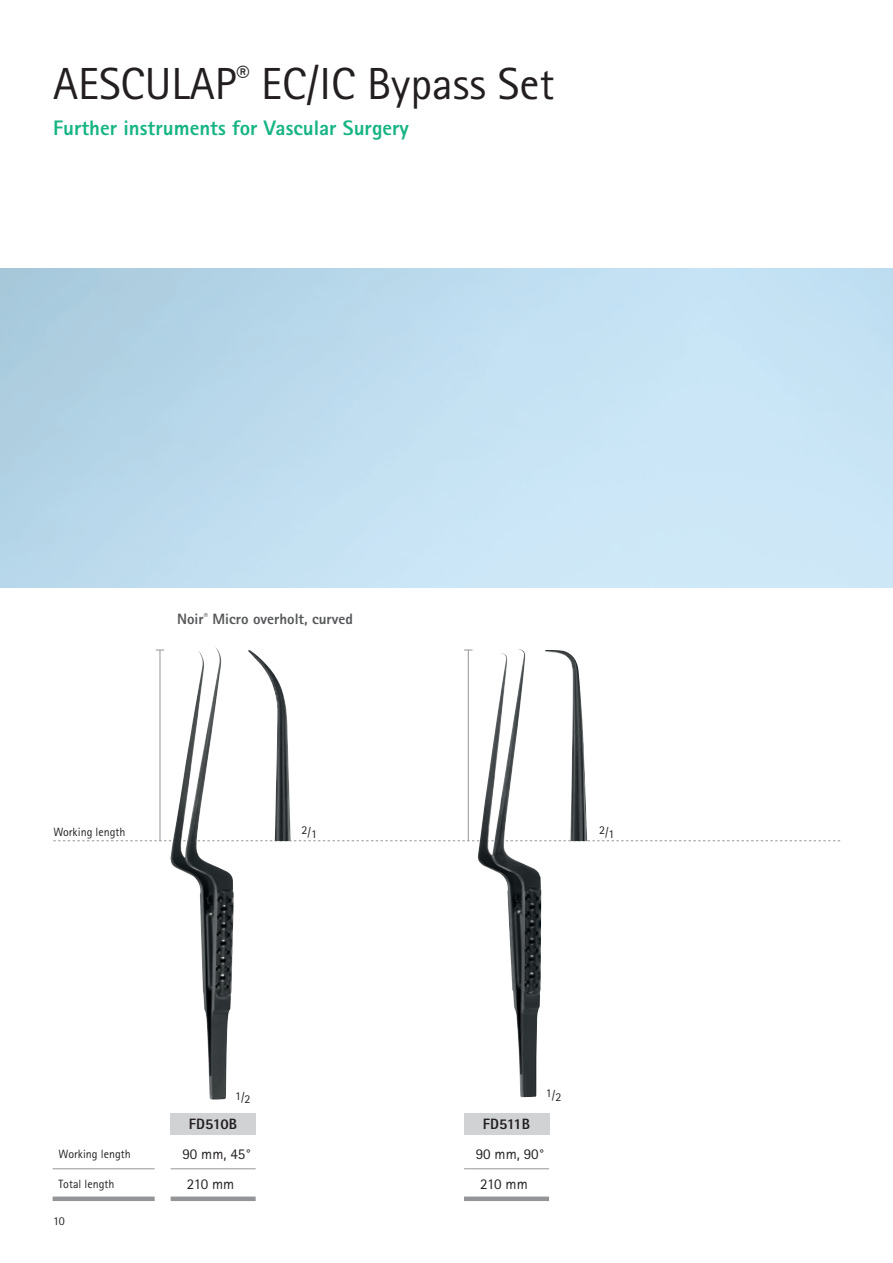
<style>
.page{position:relative;width:893px;height:1263px;background:#fff}
.page>*{position:absolute;margin:0;border:0;box-sizing:border-box;transform-origin:0 0}
.t1{font:45px "Rotis Sans Serif Pro";color:#231f20}
.t2{font:800 21px "Rotis Sans Serif Pro";color:#16b484}
.t3{font:15px/30px "Rotis Sans Serif Pro";color:#231f20}
.t4{font:800 15px "Rotis Sans Serif Pro";color:#57585a}
.t5{font:800 15px "Rotis Sans Serif Pro";color:#231f20}
.t6{font:12px "Rotis Sans Serif Pro";color:#231f20}
</style>
<div class="page">
<svg style="left:53px;top:840px;width:787px;height:1px"></svg>
<hr style="left:171px;top:1168px;width:85px;height:1px;background:#939598">
<div style="left:171px;top:1196px;width:85px;height:5px;background:#939598"></div>
<div style="left:171px;top:1113px;width:85px;height:21px;background:#d1d2d4"></div>
<img style="left:171px;top:647px;width:63px;height:452px">
<hr style="left:160px;top:650px;width:1px;height:191px;background:#939598">
<hr style="left:53px;top:1168px;width:102px;height:1px;background:#939598">
<div style="left:53px;top:1196px;width:102px;height:5px;background:#939598"></div>
<img style="left:248px;top:650px;width:43px;height:191px">
<hr style="left:464px;top:1168px;width:85px;height:1px;background:#939598">
<div style="left:464px;top:1196px;width:85px;height:5px;background:#939598"></div>
<div style="left:464px;top:1113px;width:85px;height:21px;background:#d1d2d4"></div>
<img style="left:478px;top:649px;width:63px;height:448px">
<hr style="left:468px;top:650px;width:1px;height:191px;background:#939598">
<img style="left:545px;top:650px;width:42px;height:191px">
<h1 class="t1" style="left:53px;top:57px;width:503px">AESCULAP<sup>®</sup> EC/IC Bypass Set</h1>
<h2 class="t2" style="left:53px;top:115px;width:357px">Further instruments for Vascular Surgery</h2>
<p class="t4" style="left:177px;top:609px;width:178px">Noir<sup>®</sup> Micro overholt, curved</p>
<p class="t6" style="left:53px;top:824px;width:74px">Working length</p>
<p class="t6" style="left:301px;top:825px;width:17px">2/1</p>
<p class="t6" style="left:59px;top:1147px;width:74px">Working length</p>
<p class="t6" style="left:59px;top:1177px;width:57px">Total length</p>
<p class="t6" style="left:53px;top:1213px;width:13px">10</p>
<p class="t6" style="left:235px;top:1090px;width:17px">1/2</p>
<p class="t5" style="left:189px;top:1114px;width:50px">FD510B</p>
<p class="t3" style="left:187px;top:1139px;width:66px;text-indent:-5px">90 mm, 45°<br>210 mm</p>
<p class="t6" style="left:599px;top:825px;width:17px">2/1</p>
<p class="t6" style="left:546px;top:1088px;width:17px">1/2</p>
<p class="t5" style="left:483px;top:1114px;width:49px">FD511B</p>
<p class="t3" style="left:480px;top:1139px;width:66px;text-indent:-5px">90 mm, 90°<br>210 mm</p>
</div>
